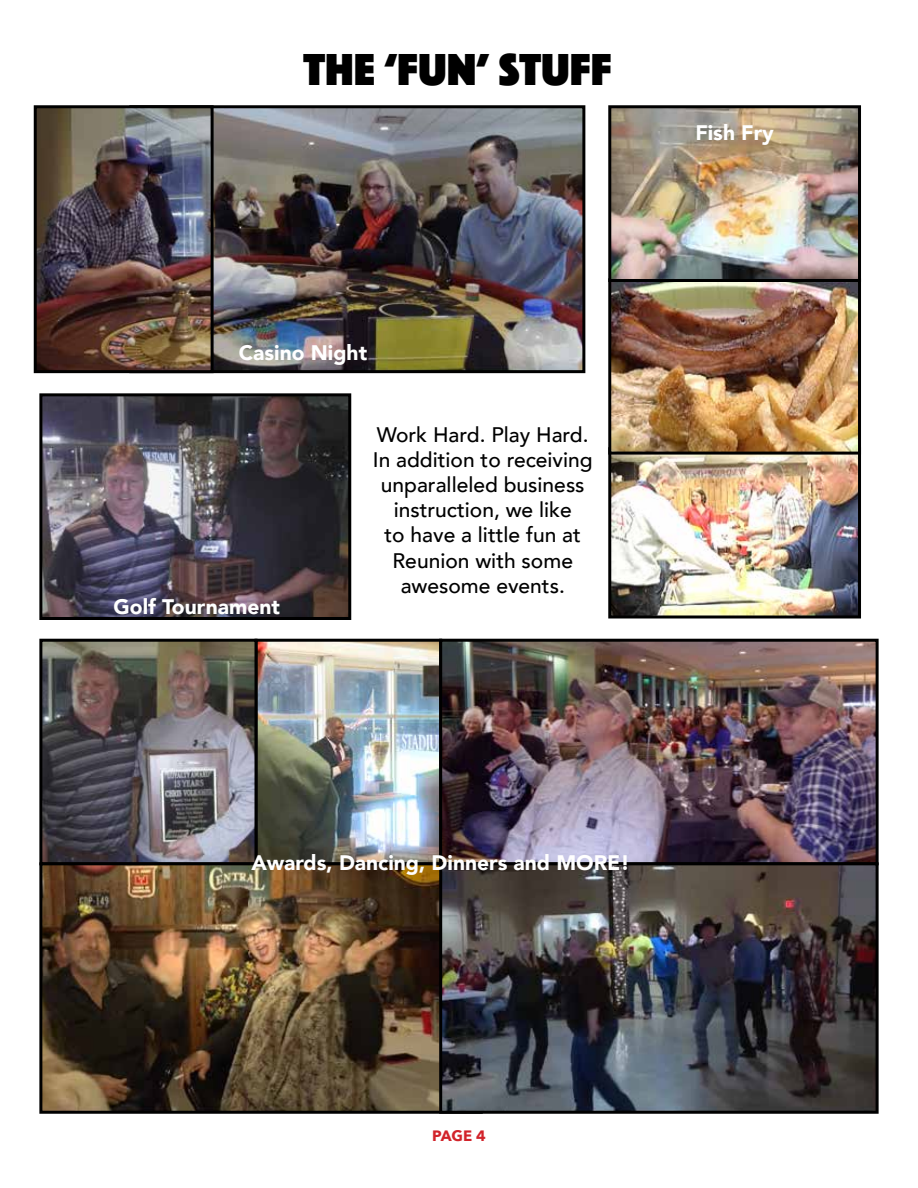
<style>
.page{position:relative;width:918px;height:1188px;background:#fff}
.page>*{position:absolute;margin:0;border:0;box-sizing:border-box;transform-origin:0 0}
.t1{font:46.5px "Phosphate Solid";color:#000}
.t2{font:500 21px/25.2px "Avenir";color:#000;text-align:center}
.t3{font:900 21px "Avenir";color:#fff}
.t4{font:700 15px "Avenir Next";color:#d2232a}
</style>
<div class="page">
<img style="left:612px;top:455px;width:245px;height:160px">
<div style="left:608px;top:447px;width:253px;height:172px;border:3px solid #000"></div>
<img style="left:612px;top:109px;width:245px;height:342px">
<div style="left:608px;top:278px;width:253px;height:177px;border:3px solid #000"></div>
<img style="left:43px;top:643px;width:832px;height:218px">
<div style="left:255px;top:639px;width:187px;height:226px;border:3px solid #000"></div>
<div style="left:439px;top:639px;width:440px;height:226px;border:3px solid #000"></div>
<img style="left:214px;top:109px;width:367px;height:260px">
<div style="left:129px;top:105px;width:456px;height:268px;border:3px solid #000"></div>
<div style="left:39px;top:639px;width:219px;height:226px;border:3px solid #000"></div>
<img style="left:43px;top:397px;width:304px;height:219px">
<div style="left:39px;top:393px;width:312px;height:227px;border:3px solid #000"></div>
<div style="left:608px;top:105px;width:253px;height:177px;border:3px solid #000"></div>
<img style="left:43px;top:866px;width:396px;height:244px">
<div style="left:39px;top:862px;width:444px;height:252px;border:3px solid #000"></div>
<img style="left:38px;top:109px;width:172px;height:260px">
<div style="left:34px;top:105px;width:180px;height:268px;border:3px solid #000"></div>
<img style="left:443px;top:866px;width:432px;height:244px">
<div style="left:439px;top:862px;width:440px;height:252px;border:3px solid #000"></div>
<h1 class="t1" style="left:303px;top:36px;width:310px">THE ‘FUN’ STUFF</h1>
<p class="t3" style="left:239px;top:334px;width:130px">Casino Night</p>
<p class="t3" style="left:114px;top:588px;width:168px">Golf Tournament</p>
<p class="t2" style="left:373px;top:421px;width:221px">Work Hard. Play Hard.<br>In addition to receiving unparalleled business instruction, we like<br>to have a little fun at<br>Reunion with some awesome events.</p>
<p class="t3" style="left:695px;top:114px;width:80px">Fish Fry</p>
<p class="t3" style="left:252px;top:845px;width:380px">Awards, Dancing, Dinners and MORE!</p>
<p class="t4" style="left:432px;top:1123px;width:55px">PAGE 4</p>
</div>
